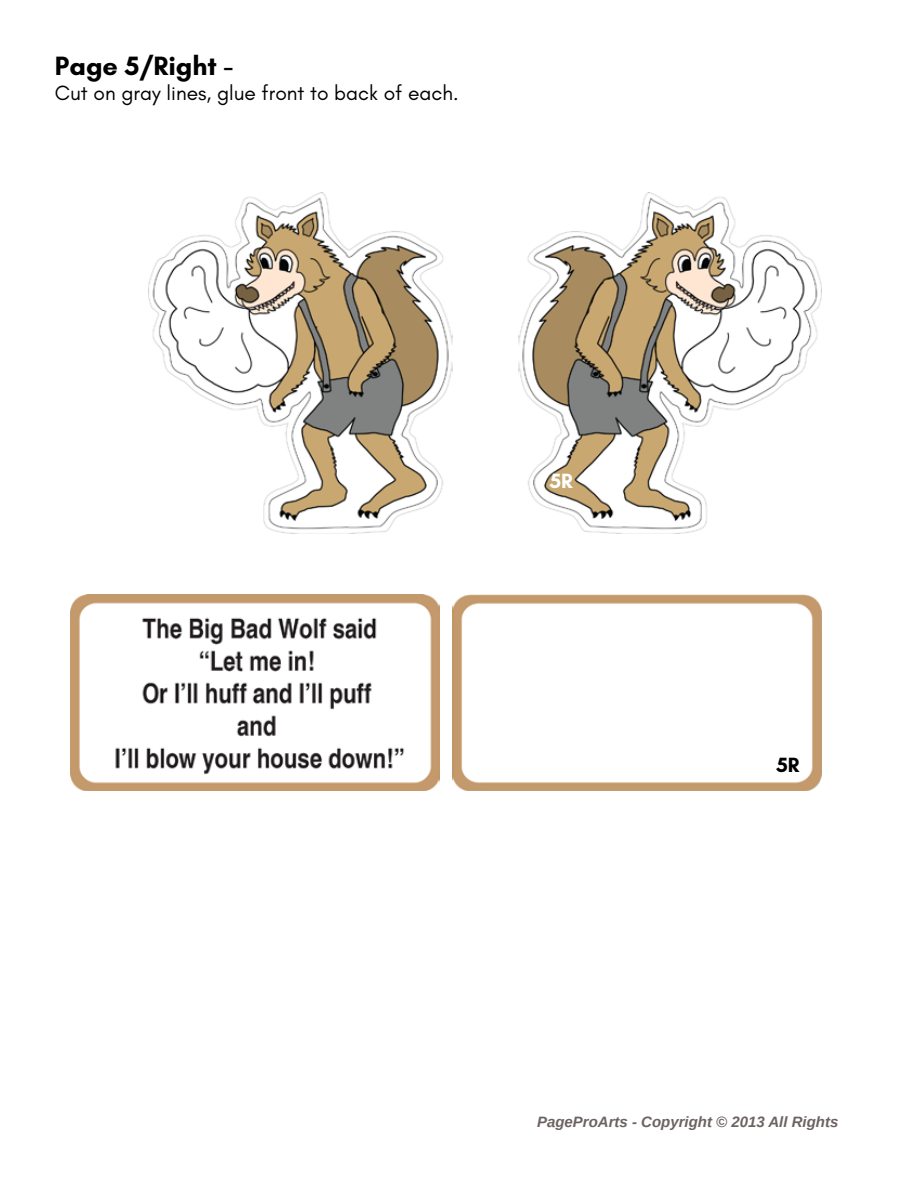
<style>
.page{position:relative;width:918px;height:1188px;background:#fff}
.page>*{position:absolute;margin:0;border:0;box-sizing:border-box;transform-origin:0 0}
.t1{font:700 27px "Glacial Indifference";color:#000}
.t2{font:21px "Glacial Indifference";color:#000}
.t3{font:700 21px "Glacial Indifference";color:#000}
.t4{font:700 21px "Glacial Indifference";color:#fff}
.t5{font:italic 700 15px "Liberation Sans";color:#6c6361}
</style>
<div class="page">
<img style="left:149px;top:192px;width:303px;height:342px">
<img style="left:518px;top:192px;width:304px;height:342px">
<img style="left:70px;top:594px;width:369px;height:196px">
<img style="left:452px;top:594px;width:370px;height:197px">
<p class="t1" style="left:55px;top:49px;width:180px">Page 5/Right -</p>
<p class="t2" style="left:55px;top:81px;width:405px">Cut on gray lines, glue front to back of each.</p>
<p class="t4" style="left:550px;top:468px;width:25px">5R</p>
<p class="t3" style="left:777px;top:752px;width:25px">5R</p>
<p class="t5" style="left:537px;top:1111px;width:303px">PageProArts - Copyright © 2013 All Rights</p>
</div>
